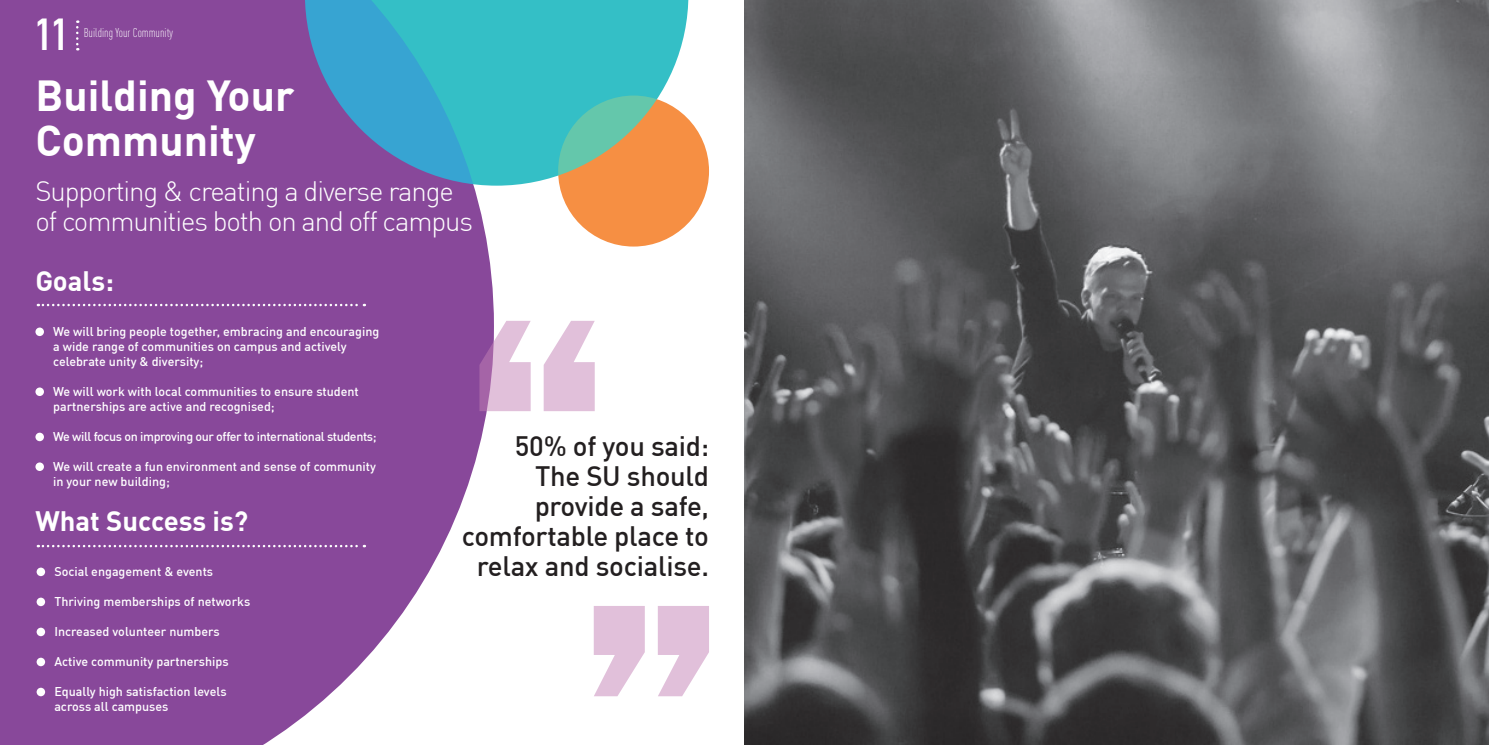
<style>
.page{position:relative;width:1489px;height:745px;background:#fff}
.page>*{position:absolute;margin:0;border:0;box-sizing:border-box;transform-origin:0 0}
.t1{font:43.75px "DIN Engschrift Std";color:#fff}
.t2{font:700 42.5px "DIN Pro";color:#fff}
.t3{font:500 27.5px/30px "DIN Pro";letter-spacing:-.01em;color:#231f20;text-align:right}
.t4{font:300 27.5px "DIN Pro";letter-spacing:-.04em;color:#fff}
.t5{font:700 27.5px "DIN Pro";color:#fff}
.t6{font:500 12.5px/15px "DIN Pro";color:#fff}
.t7{font:500 12.5px "DIN Pro";letter-spacing:-.03em;color:#fff}
.t8{font:12.5px "DIN Cond Light Alternate";color:#fff}
</style>
<div class="page">
<div style="left:494px;top:0;width:194px;height:185px;background:#34bfc6"></div>
<svg style="left:558px;top:95px;width:151px;height:151px;background:#d69b59"></svg>
<svg style="left:0;top:0;width:494px;height:744px;background:#8b5ea5"></svg>
<img style="left:744px;top:0;width:744px;height:744px">
<svg style="left:38px;top:303px;width:327px;height:3px"></svg>
<svg style="left:38px;top:544px;width:327px;height:3px"></svg>
<div style="left:35px;top:327px;width:9px;height:9px;background:#fff;border-radius:50%"></div>
<div style="left:35px;top:387px;width:9px;height:9px;background:#fff;border-radius:50%"></div>
<div style="left:35px;top:432px;width:9px;height:9px;background:#fff;border-radius:50%"></div>
<div style="left:35px;top:462px;width:9px;height:8px;background:#fff;border-radius:50%"></div>
<div style="left:37px;top:567px;width:8px;height:8px;background:#fff;border-radius:50%"></div>
<div style="left:37px;top:597px;width:8px;height:8px;background:#fff;border-radius:50%"></div>
<div style="left:37px;top:627px;width:8px;height:8px;background:#fff;border-radius:50%"></div>
<div style="left:37px;top:657px;width:8px;height:8px;background:#fff;border-radius:50%"></div>
<div style="left:37px;top:687px;width:8px;height:8px;background:#fff;border-radius:50%"></div>
<svg style="left:479px;top:320px;width:115px;height:91px"></svg>
<svg style="left:593px;top:606px;width:116px;height:89px"></svg>
<p class="t1" style="left:35px;top:9px;width:34px">11</p>
<p class="t2" style="left:35px;top:67px;width:260px">Building Your</p>
<p class="t2" style="left:35px;top:112px;width:222px">Community</p>
<p class="t4" style="left:35px;top:173px;width:420px">Supporting &amp; creating a diverse range</p>
<p class="t4" style="left:35px;top:203px;width:439px">of communities both on and off campus</p>
<p class="t8" style="left:84px;top:26px;width:91px">Building Your Community</p>
<p class="t5" style="left:35px;top:262px;width:80px">Goals:</p>
<p class="t6" style="left:53px;top:323px;width:328px">We will bring people together, embracing and encouraging a wide range of communities on campus and actively celebrate unity &amp; diversity;</p>
<p class="t6" style="left:53px;top:383px;width:307px">We will work with local communities to ensure student partnerships are active and recognised;</p>
<p class="t7" style="left:53px;top:428px;width:325px">We will focus on improving our offer to international students;</p>
<p class="t6" style="left:53px;top:458px;width:324px">We will create a fun environment and sense of community in your new building;</p>
<p class="t5" style="left:35px;top:502px;width:214px">What Success is?</p>
<p class="t6" style="left:54px;top:563px;width:160px">Social engagement &amp; events</p>
<p class="t6" style="left:54px;top:593px;width:197px">Thriving memberships of networks</p>
<p class="t6" style="left:54px;top:623px;width:167px">Increased volunteer numbers</p>
<p class="t6" style="left:54px;top:653px;width:176px">Active community partnerships</p>
<p class="t6" style="left:54px;top:683px;width:174px">Equally high satisfaction levels</p>
<p class="t6" style="left:54px;top:698px;width:116px">across all campuses</p>
<p class="t3" style="left:515px;top:430px;width:196px">50% of you said:</p>
<p class="t3" style="left:462px;top:460px;width:249px">The SU should provide a safe, comfortable place to relax and socialise.</p>
</div>
